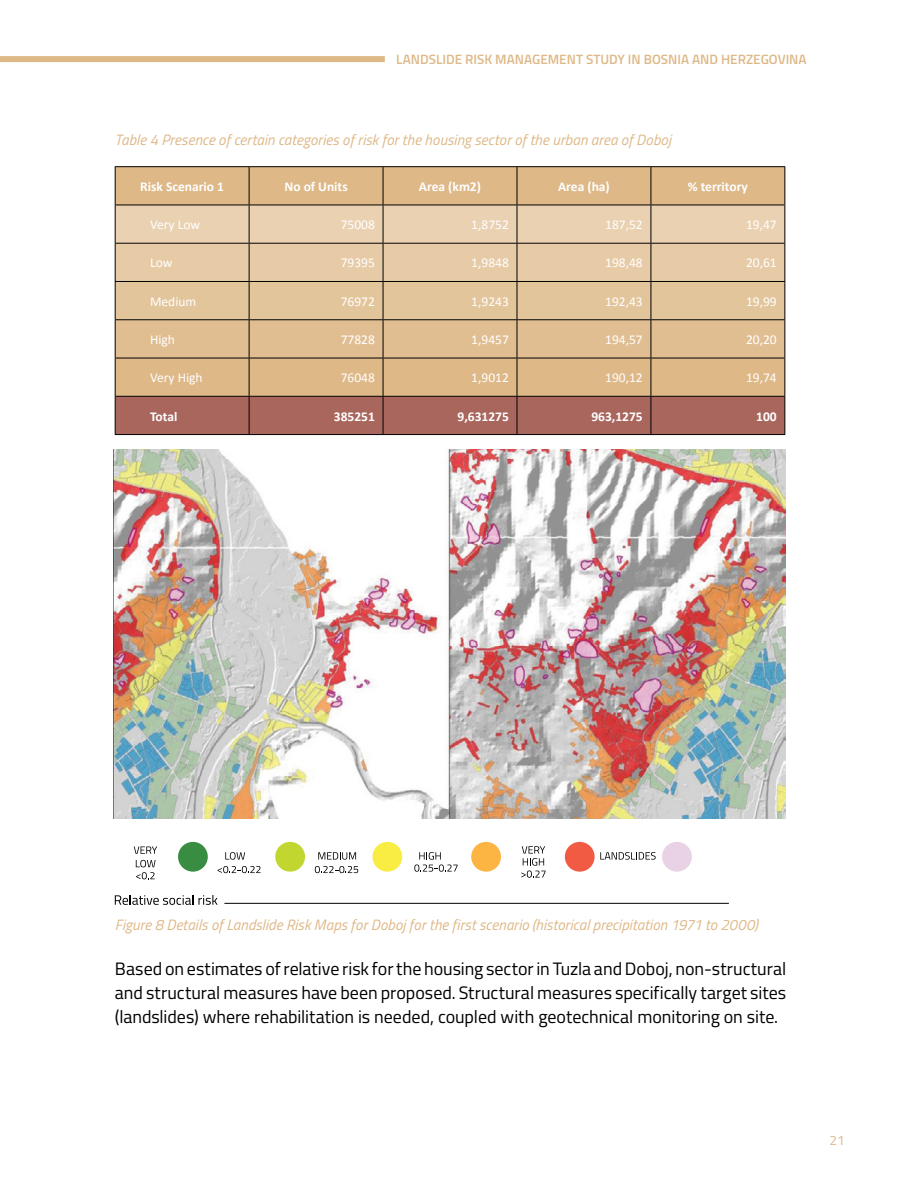
<style>
.page{position:relative;width:918px;height:1188px;background:#fff}
.page>*{position:absolute;margin:0;border:0;box-sizing:border-box;transform-origin:0 0}
.t1{font:18px/24px "Titillium";letter-spacing:-.005em;color:#000;text-align:justify}
.t2{font:italic 15px "Titillium";letter-spacing:.005em;color:#deb887}
.t3{font:13.5px "Calibri";color:#fff}
.t4{font:700 13.5px "Calibri";color:#fff}
.t5{font:600 13.5px "Titillium";color:#deb887}
.t6{font:13.5px "Titillium Regular Upright";color:#deb887}
</style>
<div class="page">
<div style="left:0;top:56px;width:385px;height:6px;background:#deb887"></div>
<div style="left:116px;top:167px;width:668px;height:229px;background:#deb887"></div>
<svg style="left:116px;top:206px;width:668px;height:152px;background:#e3c6a0"></svg>
<div style="left:116px;top:397px;width:668px;height:37px;background:#a9665d"></div>
<hr style="left:115px;top:166px;width:134px;height:1px;background:#000">
<hr style="left:115px;top:167px;width:1px;height:38px;background:#000">
<hr style="left:249px;top:166px;width:134px;height:1px;background:#000">
<hr style="left:249px;top:167px;width:1px;height:38px;background:#000">
<hr style="left:383px;top:166px;width:134px;height:1px;background:#000">
<hr style="left:383px;top:167px;width:1px;height:38px;background:#000">
<hr style="left:517px;top:166px;width:134px;height:1px;background:#000">
<hr style="left:517px;top:167px;width:1px;height:38px;background:#000">
<hr style="left:651px;top:166px;width:134px;height:1px;background:#000">
<hr style="left:651px;top:167px;width:1px;height:38px;background:#000">
<hr style="left:784px;top:167px;width:1px;height:38px;background:#000">
<hr style="left:115px;top:205px;width:134px;height:1px;background:#000">
<hr style="left:115px;top:205px;width:1px;height:38px;background:#000">
<hr style="left:249px;top:205px;width:134px;height:1px;background:#000">
<hr style="left:249px;top:205px;width:1px;height:38px;background:#000">
<hr style="left:383px;top:205px;width:134px;height:1px;background:#000">
<hr style="left:383px;top:205px;width:1px;height:38px;background:#000">
<hr style="left:517px;top:205px;width:134px;height:1px;background:#000">
<hr style="left:517px;top:205px;width:1px;height:38px;background:#000">
<hr style="left:651px;top:205px;width:134px;height:1px;background:#000">
<hr style="left:651px;top:205px;width:1px;height:38px;background:#000">
<hr style="left:784px;top:205px;width:1px;height:38px;background:#000">
<hr style="left:115px;top:243px;width:134px;height:1px;background:#000">
<hr style="left:115px;top:244px;width:1px;height:37px;background:#000">
<hr style="left:249px;top:243px;width:134px;height:1px;background:#000">
<hr style="left:249px;top:244px;width:1px;height:37px;background:#000">
<hr style="left:383px;top:243px;width:134px;height:1px;background:#000">
<hr style="left:383px;top:244px;width:1px;height:37px;background:#000">
<hr style="left:517px;top:243px;width:134px;height:1px;background:#000">
<hr style="left:517px;top:244px;width:1px;height:37px;background:#000">
<hr style="left:651px;top:243px;width:134px;height:1px;background:#000">
<hr style="left:651px;top:244px;width:1px;height:37px;background:#000">
<hr style="left:784px;top:244px;width:1px;height:37px;background:#000">
<hr style="left:115px;top:281px;width:134px;height:1px;background:#000">
<hr style="left:115px;top:282px;width:1px;height:37px;background:#000">
<hr style="left:249px;top:281px;width:134px;height:1px;background:#000">
<hr style="left:249px;top:282px;width:1px;height:37px;background:#000">
<hr style="left:383px;top:281px;width:134px;height:1px;background:#000">
<hr style="left:383px;top:282px;width:1px;height:37px;background:#000">
<hr style="left:517px;top:281px;width:134px;height:1px;background:#000">
<hr style="left:517px;top:282px;width:1px;height:37px;background:#000">
<hr style="left:651px;top:281px;width:134px;height:1px;background:#000">
<hr style="left:651px;top:282px;width:1px;height:37px;background:#000">
<hr style="left:784px;top:282px;width:1px;height:37px;background:#000">
<hr style="left:115px;top:319px;width:134px;height:1px;background:#000">
<hr style="left:115px;top:320px;width:1px;height:38px;background:#000">
<hr style="left:249px;top:319px;width:134px;height:1px;background:#000">
<hr style="left:249px;top:320px;width:1px;height:38px;background:#000">
<hr style="left:383px;top:319px;width:134px;height:1px;background:#000">
<hr style="left:383px;top:320px;width:1px;height:38px;background:#000">
<hr style="left:517px;top:319px;width:134px;height:1px;background:#000">
<hr style="left:517px;top:320px;width:1px;height:38px;background:#000">
<hr style="left:651px;top:319px;width:134px;height:1px;background:#000">
<hr style="left:651px;top:320px;width:1px;height:38px;background:#000">
<hr style="left:784px;top:320px;width:1px;height:38px;background:#000">
<hr style="left:115px;top:358px;width:134px;height:1px;background:#000">
<hr style="left:115px;top:358px;width:1px;height:38px;background:#000">
<hr style="left:249px;top:358px;width:134px;height:1px;background:#000">
<hr style="left:249px;top:358px;width:1px;height:38px;background:#000">
<hr style="left:383px;top:358px;width:134px;height:1px;background:#000">
<hr style="left:383px;top:358px;width:1px;height:38px;background:#000">
<hr style="left:517px;top:358px;width:134px;height:1px;background:#000">
<hr style="left:517px;top:358px;width:1px;height:38px;background:#000">
<hr style="left:651px;top:358px;width:134px;height:1px;background:#000">
<hr style="left:651px;top:358px;width:1px;height:38px;background:#000">
<hr style="left:784px;top:358px;width:1px;height:38px;background:#000">
<hr style="left:115px;top:396px;width:134px;height:1px;background:#000">
<hr style="left:115px;top:397px;width:1px;height:37px;background:#000">
<hr style="left:249px;top:396px;width:134px;height:1px;background:#000">
<hr style="left:249px;top:397px;width:1px;height:37px;background:#000">
<hr style="left:383px;top:396px;width:134px;height:1px;background:#000">
<hr style="left:383px;top:397px;width:1px;height:37px;background:#000">
<hr style="left:517px;top:396px;width:134px;height:1px;background:#000">
<hr style="left:517px;top:397px;width:1px;height:37px;background:#000">
<hr style="left:651px;top:396px;width:134px;height:1px;background:#000">
<hr style="left:651px;top:397px;width:1px;height:37px;background:#000">
<hr style="left:784px;top:397px;width:1px;height:37px;background:#000">
<hr style="left:115px;top:434px;width:134px;height:1px;background:#000">
<hr style="left:249px;top:434px;width:134px;height:1px;background:#000">
<hr style="left:383px;top:434px;width:134px;height:1px;background:#000">
<hr style="left:517px;top:434px;width:134px;height:1px;background:#000">
<hr style="left:651px;top:434px;width:134px;height:1px;background:#000">
<img style="left:114px;top:449px;width:671px;height:370px">
<div style="left:178px;top:842px;width:30px;height:30px;background:#388d43;border-radius:50%"></div>
<div style="left:275px;top:842px;width:30px;height:30px;background:#c1d72f;border-radius:50%"></div>
<div style="left:372px;top:842px;width:30px;height:30px;background:#f9ed44;border-radius:50%"></div>
<div style="left:471px;top:842px;width:30px;height:30px;background:#fcb442;border-radius:50%"></div>
<div style="left:565px;top:842px;width:30px;height:30px;background:#f15b44;border-radius:50%"></div>
<div style="left:662px;top:842px;width:30px;height:30px;background:#e9d1e6;border-radius:50%"></div>
<svg style="left:134px;top:847px;width:23px;height:7px"></svg>
<svg style="left:225px;top:852px;width:20px;height:8px"></svg>
<svg style="left:318px;top:852px;width:38px;height:8px"></svg>
<svg style="left:600px;top:852px;width:56px;height:8px"></svg>
<svg style="left:136px;top:860px;width:20px;height:19px"></svg>
<svg style="left:218px;top:866px;width:43px;height:7px"></svg>
<svg style="left:315px;top:866px;width:43px;height:7px"></svg>
<svg style="left:414px;top:852px;width:44px;height:20px"></svg>
<svg style="left:521px;top:846px;width:25px;height:32px"></svg>
<hr style="left:224px;top:903px;width:505px;height:1px;background:#000">
<svg style="left:115px;top:895px;width:103px;height:10px"></svg>
<p class="t5" style="left:396px;top:49px;width:412px">LANDSLIDE RISK MANAGEMENT STUDY IN BOSNIA AND HERZEGOVINA</p>
<p class="t2" style="left:115px;top:129px;width:558px">Table 4 Presence of certain categories of risk for the housing sector of the urban area of Doboj</p>
<p class="t4" style="left:140px;top:178px;width:85px">Risk Scenario 1</p>
<p class="t4" style="left:284px;top:178px;width:65px">No of Units</p>
<p class="t4" style="left:419px;top:178px;width:64px">Area (km2)</p>
<p class="t4" style="left:558px;top:178px;width:53px">Area (ha)</p>
<p class="t4" style="left:688px;top:178px;width:62px">% territory</p>
<p class="t3" style="left:150px;top:216px;width:52px">Very Low</p>
<p class="t3" style="left:341px;top:216px;width:36px">75008</p>
<p class="t3" style="left:471px;top:216px;width:39px">1,8752</p>
<p class="t3" style="left:605px;top:216px;width:39px">187,52</p>
<p class="t3" style="left:746px;top:216px;width:32px">19,47</p>
<p class="t3" style="left:150px;top:254px;width:24px">Low</p>
<p class="t3" style="left:341px;top:254px;width:36px">79395</p>
<p class="t3" style="left:471px;top:254px;width:39px">1,9848</p>
<p class="t3" style="left:605px;top:254px;width:39px">198,48</p>
<p class="t3" style="left:746px;top:254px;width:32px">20,61</p>
<p class="t3" style="left:150px;top:293px;width:48px">Medium</p>
<p class="t3" style="left:341px;top:293px;width:36px">76972</p>
<p class="t3" style="left:471px;top:293px;width:39px">1,9243</p>
<p class="t3" style="left:605px;top:293px;width:39px">192,43</p>
<p class="t3" style="left:746px;top:293px;width:32px">19,99</p>
<p class="t3" style="left:150px;top:331px;width:26px">High</p>
<p class="t3" style="left:341px;top:331px;width:36px">77828</p>
<p class="t3" style="left:471px;top:331px;width:39px">1,9457</p>
<p class="t3" style="left:605px;top:331px;width:39px">194,57</p>
<p class="t3" style="left:746px;top:331px;width:32px">20,20</p>
<p class="t3" style="left:150px;top:369px;width:54px">Very High</p>
<p class="t3" style="left:341px;top:369px;width:36px">76048</p>
<p class="t3" style="left:471px;top:369px;width:39px">1,9012</p>
<p class="t3" style="left:605px;top:369px;width:39px">190,12</p>
<p class="t3" style="left:746px;top:369px;width:32px">19,74</p>
<p class="t4" style="left:150px;top:407px;width:29px">Total</p>
<p class="t4" style="left:334px;top:407px;width:43px">385251</p>
<p class="t4" style="left:458px;top:407px;width:53px">9,631275</p>
<p class="t4" style="left:591px;top:407px;width:53px">963,1275</p>
<p class="t4" style="left:756px;top:407px;width:22px">100</p>
<p class="t2" style="left:115px;top:914px;width:645px">Figure 8 Details of Landslide Risk Maps for Doboj for the first scenario (historical precipitation 1971 to 2000)</p>
<p class="t1" style="left:115px;top:956px;width:673px">Based on estimates of relative risk for the housing sector in Tuzla and Doboj, non-structural and structural measures have been proposed. Structural measures specifically target sites (landslides) where rehabilitation is needed, coupled with geotechnical monitoring on site.</p>
<p class="t6" style="left:830px;top:1130px;width:17px">21</p>
</div>
